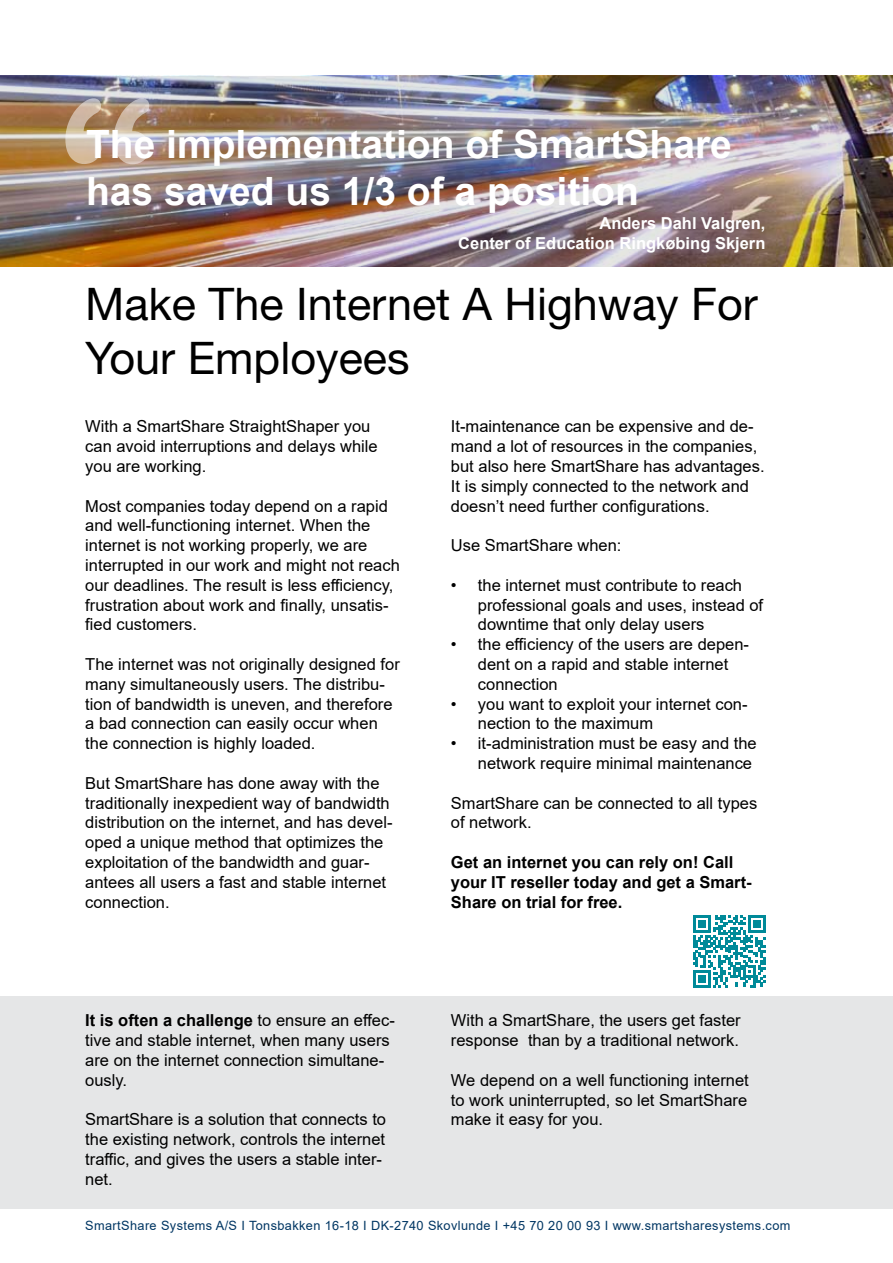
<style>
.page{position:relative;width:893px;height:1263px;background:#fff}
.page>*{position:absolute;margin:0;border:0;box-sizing:border-box;transform-origin:0 0}
.t1{font:225px "Arial Rounded MT Bold";color:#fff}
.t2{font:45px/54px "Helvetica Neue LT Std";color:#000}
.t3{font:700 39px/46.8px "Arial";color:#fff}
.t4{font:16.5px/19.8px "Arial";color:#000}
.t5{font:700 16.5px/19.8px "Arial";color:#000}
.t6{font:700 16.5px "Arial";color:#fff}
.t7{font:12.75px "Arial";letter-spacing:.03em;color:#003663}
.s1{font-weight:700}
</style>
<div class="page">
<div style="left:0;top:996px;width:893px;height:213px;background:#e5e6e7"></div>
<img style="left:0;top:76px;width:893px;height:190px">
<svg style="left:693px;top:915px;width:72px;height:72px"></svg>
<h1 class="t1" style="left:55px;top:49px;width:105px">“</h1>
<h3 class="t3" style="left:86px;top:121px;width:647px">The implementation of SmartShare has saved us 1/3 of a position</h3>
<p class="t6" style="left:599px;top:211px;width:167px">Anders Dahl Valgren,</p>
<p class="t6" style="left:458px;top:231px;width:309px">Center of Education Ringkøbing Skjern</p>
<h2 class="t2" style="left:85px;top:277px;width:674px">Make The Internet A Highway For<br>Your Employees</h2>
<p class="t4" style="left:85px;top:417px;width:294px">With a SmartShare StraightShaper you can avoid interruptions and delays while you are working.</p>
<p class="t4" style="left:85px;top:496px;width:316px">Most companies today depend on a rapid and well-functioning internet. When the internet is not working properly, we are interrupted in our work and might not reach our deadlines. The result is less efficiency, frustration about work and finally, unsatis&shy;fied customers.</p>
<p class="t4" style="left:85px;top:654px;width:316px">The internet was not originally designed for many simultaneously users. The distribu&shy;tion of bandwidth is uneven, and therefore a bad connection can easily occur when the connection is highly loaded.</p>
<p class="t4" style="left:85px;top:773px;width:309px">But SmartShare has done away with the traditionally inexpedient way of bandwidth distribution on the internet, and has devel&shy;oped a unique method that optimizes the exploitation of the bandwidth and guar&shy;antees all users a fast and stable internet connection.</p>
<p class="t4" style="left:85px;top:1011px;width:311px"><span class="s1">It is often a challenge</span> to ensure an effec&shy;tive and stable internet, when many users are on the internet connection simultane&shy;ously.</p>
<p class="t4" style="left:85px;top:1110px;width:302px">SmartShare is a solution that connects to the existing network, controls the internet traffic, and gives the users a stable inter&shy;net.</p>
<p class="t4" style="left:451px;top:417px;width:315px">It-maintenance can be expensive and de&shy;mand a lot of resources in the companies, but also here SmartShare has advantages.<br>It is simply connected to the network and doesn’t need further configurations.</p>
<p class="t4" style="left:451px;top:535px;width:172px">Use SmartShare when:</p>
<p class="t4" style="left:478px;top:575px;width:287px;text-indent:-27px">• the internet must contribute to reach professional goals and uses, instead of downtime that only delay users</p>
<p class="t4" style="left:478px;top:634px;width:273px;text-indent:-27px">• the efficiency of the users are depen&shy;dent on a rapid and stable internet connection</p>
<p class="t4" style="left:478px;top:694px;width:271px;text-indent:-27px">• you want to exploit your internet con&shy;nection to the maximum</p>
<p class="t4" style="left:451px;top:733px;width:307px;text-align:right">• it-administration must be easy and the network require minimal maintenance</p>
<p class="t4" style="left:451px;top:793px;width:308px">SmartShare can be connected to all types of network.</p>
<p class="t5" style="left:451px;top:852px;width:302px">Get an internet you can rely on! Call your IT reseller today and get a Smart-<br>Share on trial for free.</p>
<p class="t4" style="left:451px;top:1011px;width:291px">With a SmartShare, the users get faster response than by a traditional network.</p>
<p class="t4" style="left:451px;top:1070px;width:299px;text-align:justify">We depend on a well functioning internet to work uninterrupted, so let SmartShare make it easy for you.</p>
<p class="t7" style="left:85px;top:1216px;width:707px">SmartShare Systems A/S I Tonsbakken 16-18 I DK-2740 Skovlunde I +45 70 20 00 93 I www.smartsharesystems.com</p>
</div>
